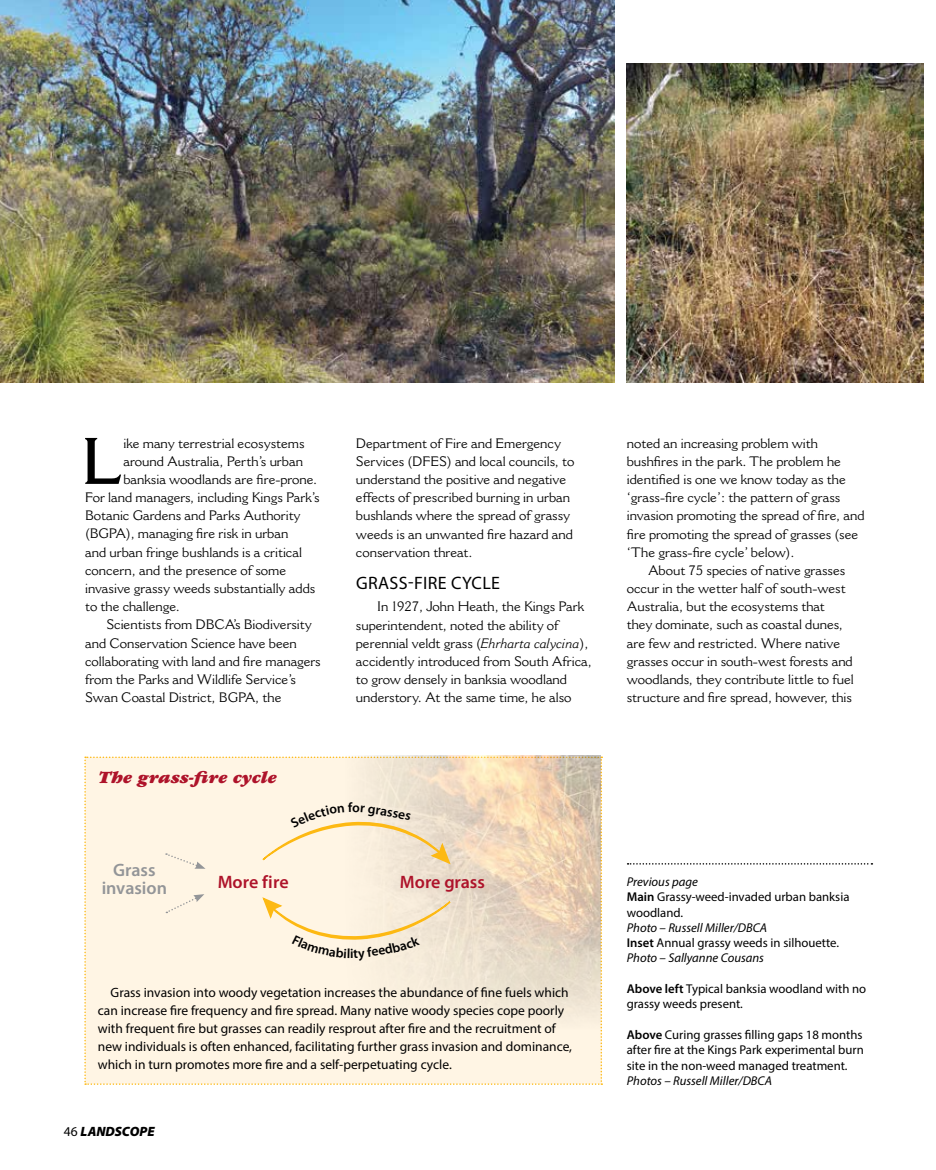
<style>
.page{position:relative;width:936px;height:1170px;background:#fff}
.page>*{position:absolute;margin:0;border:0;box-sizing:border-box;transform-origin:0 0}
.t1{font:600 64.8px "Cantoria";color:#000}
.t2{font:italic 900 18px "Garamond";color:#ae132a}
.t3{font:600 18px "Myriad Pro";color:#ae132a}
.t4{font:18px "Myriad Pro";letter-spacing:.02em;color:#000}
.t5{font:600 18px/18px "Myriad Pro";color:#939598;text-align:center}
.t6{font:13.5px/18.1px "Cantoria";color:#000}
.t7{font:13.5px/18px "Myriad Pro";color:#000}
.t8{font:italic 900 13.5px "Myriad Pro";color:#000}
.t9{font:600 13.5px "Myriad Pro";color:#000}
.t10{font:12.75px/15.3px "Myriad Pro";color:#000}
.t11{font:italic 12.75px/15.3px "Myriad Pro";color:#000}
.s1{font-style:italic}
.s2{font-weight:400;font-style:normal}
.s3{font-weight:600}
.s4{font-weight:600;font-style:normal}
.s5{font-style:normal}
</style>
<div class="page">
<svg style="left:627px;top:863px;width:245px;height:1px"></svg>
<img style="left:0;top:0;width:614px;height:383px">
<img style="left:626px;top:64px;width:297px;height:319px">
<svg style="left:84px;top:756px;width:518px;height:328px;background:#f8ebd7"></svg>
<h1 class="t1" style="left:82px;top:422px;width:43px">L</h1>
<p class="t6" style="left:123px;top:433px;width:183px">ike many terrestrial ecosystems</p>
<p class="t6" style="left:123px;top:452px;width:181px">around Australia, Perth’s urban</p>
<p class="t6" style="left:123px;top:470px;width:195px">banksia woodlands are fire-prone.</p>
<p class="t6" style="left:85px;top:488px;width:236px">For land managers, including Kings Park’s</p>
<p class="t6" style="left:85px;top:506px;width:217px">Botanic Gardens and Parks Authority</p>
<p class="t6" style="left:85px;top:524px;width:205px">(BGPA), managing fire risk in urban</p>
<p class="t6" style="left:85px;top:543px;width:218px">and urban fringe bushlands is a critical</p>
<p class="t6" style="left:85px;top:561px;width:202px">concern, and the presence of some</p>
<p class="t6" style="left:85px;top:579px;width:232px">invasive grassy weeds substantially adds</p>
<p class="t6" style="left:85px;top:597px;width:96px">to the challenge.</p>
<p class="t6" style="left:106px;top:615px;width:207px">Scientists from DBCA’s Biodiversity</p>
<p class="t6" style="left:85px;top:633px;width:213px">and Conservation Science have been</p>
<p class="t6" style="left:85px;top:652px;width:237px">collaborating with land and fire managers</p>
<p class="t6" style="left:85px;top:670px;width:212px">from the Parks and Wildlife Service’s</p>
<p class="t6" style="left:85px;top:688px;width:198px">Swan Coastal District, BGPA, the</p>
<h2 class="t2" style="left:99px;top:767px;width:180px">The grass-fire cycle</h2>
<h2 class="t5" style="left:102px;top:860px;width:67px">Grass invasion</h2>
<h2 class="t3" style="left:218px;top:870px;width:72px">More fire</h2>
<p class="t6" style="left:356px;top:433px;width:220px">Department of Fire and Emergency Services (DFES) and local councils, to understand the positive and negative effects of prescribed burning in urban bushlands where the spread of grassy weeds is an unwanted fire hazard and conservation threat.</p>
<h2 class="t4" style="left:356px;top:571px;width:145px">GRASS-FIRE CYCLE</h2>
<p class="t6" style="left:356px;top:597px;width:237px;text-indent:21px">In 1927, John Heath, the Kings Park superintendent, noted the ability of perennial veldt grass (<span class="s1">Ehrharta calycina</span>), accidently introduced from South Africa, to grow densely in banksia woodland understory. At the same time, he also</p>
<p class="t9" style="left:350px;top:944px;width:5px">i</p>
<h2 class="t3" style="left:400px;top:870px;width:87px">More grass</h2>
<p class="t7" style="left:98px;top:982px;width:475px;text-indent:13px">Grass invasion into woody vegetation increases the abundance of fine fuels which can increase fire frequency and fire spread. Many native woody species cope poorly with frequent fire but grasses can readily resprout after fire and the recruitment of new individuals is often enhanced, facilitating further grass invasion and dominance, which in turn promotes more fire and a self-perpetuating cycle.</p>
<p class="t8" style="left:64px;top:1122px;width:92px"><span class="s2">46</span> LANDSCOPE</p>
<p class="t6" style="left:626px;top:433px;width:239px">noted an increasing problem with bushfires in the park. The problem he identified is one we know today as the ‘grass-fire cycle’: the pattern of grass invasion promoting the spread of fire, and fire promoting the spread of grasses (see ‘The grass-fire cycle’ below).</p>
<p class="t6" style="left:626px;top:561px;width:228px;text-indent:21px">About 75 species of native grasses occur in the wetter half of south-west Australia, but the ecosystems that<br>they dominate, such as coastal dunes, are few and restricted. Where native grasses occur in south-west forests and woodlands, they contribute little to fuel structure and fire spread, however, this</p>
<p class="t10" style="left:626px;top:873px;width:224px"><span class="s1">Previous page<br></span><span class="s3">Main</span> Grassy-weed-invaded urban banksia woodland.</p>
<p class="t11" style="left:626px;top:919px;width:214px">Photo – Russell Miller/DBCA<br><span class="s4">Inset</span> <span class="s5">Annual grassy weeds in silhouette.<br></span>Photo – Sallyanne Cousans</p>
<p class="t10" style="left:626px;top:980px;width:241px"><span class="s3">Above left</span> Typical banksia woodland with no grassy weeds present.</p>
<p class="t10" style="left:626px;top:1026px;width:238px;text-align:justify"><span class="s3">Above</span> Curing grasses filling gaps 18 months after fire at the Kings Park experimental burn site in the non-weed managed treatment.</p>
<p class="t11" style="left:626px;top:1072px;width:147px">Photos – Russell Miller/DBCA</p>
</div>
